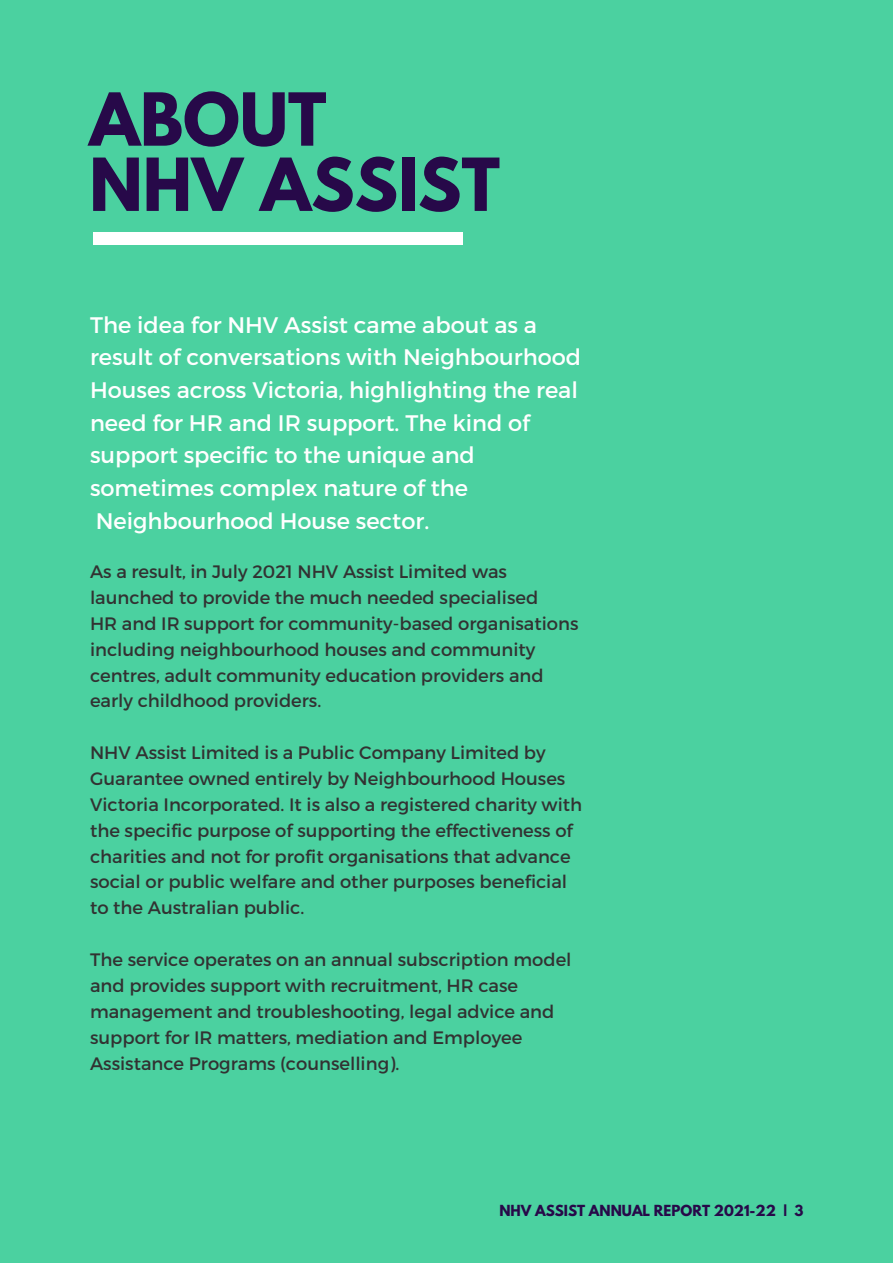
<style>
.page{position:relative;width:893px;height:1264px;background:#fff}
.page>*{position:absolute;margin:0;border:0;box-sizing:border-box;transform-origin:0 0}
.t1{font:700 64.65px/65.2px "League Spartan";color:#270949}
.t2{font:22.5px/32.5px "Montserrat";color:#fff}
.t3{font:18px/25.8px "Montserrat";color:#323232}
.t4{font:700 13.5px "League Spartan";color:#270949}
</style>
<div class="page">
<div style="left:0;top:0;width:892px;height:1262px;background:#4bd1a0"></div>
<div style="left:93px;top:232px;width:370px;height:12px;background:#fff"></div>
<h1 class="t1" style="left:89px;top:95px;width:412px">ABOUT<br>NHV ASSIST</h1>
<p class="t2" style="left:90px;top:307px;width:492px">The idea for NHV Assist came about as a result of conversations with Neighbourhood Houses across Victoria, highlighting the real need for HR and IR support. The kind of support specific to the unique and sometimes complex nature of the Neighbourhood House sector.</p>
<p class="t3" style="left:90px;top:558px;width:490px">As a result, in July 2021 NHV Assist Limited was launched to provide the much needed specialised<br>HR and IR support for community-based organisations including neighbourhood houses and community centres, adult community education providers and early childhood providers.</p>
<p class="t3" style="left:90px;top:739px;width:493px">NHV Assist Limited is a Public Company Limited by Guarantee owned entirely by Neighbourhood Houses Victoria Incorporated. It is also a registered charity with the specific purpose of supporting the effectiveness of charities and not for profit organisations that advance social or public welfare and other purposes beneficial to the Australian public.</p>
<p class="t3" style="left:90px;top:945px;width:483px">The service operates on an annual subscription model and provides support with recruitment, HR case management and troubleshooting, legal advice and support for IR matters, mediation and Employee Assistance Programs (counselling).</p>
<p class="t4" style="left:499px;top:1203px;width:305px">NHV ASSIST ANNUAL REPORT 2021-22 | 3</p>
</div>
